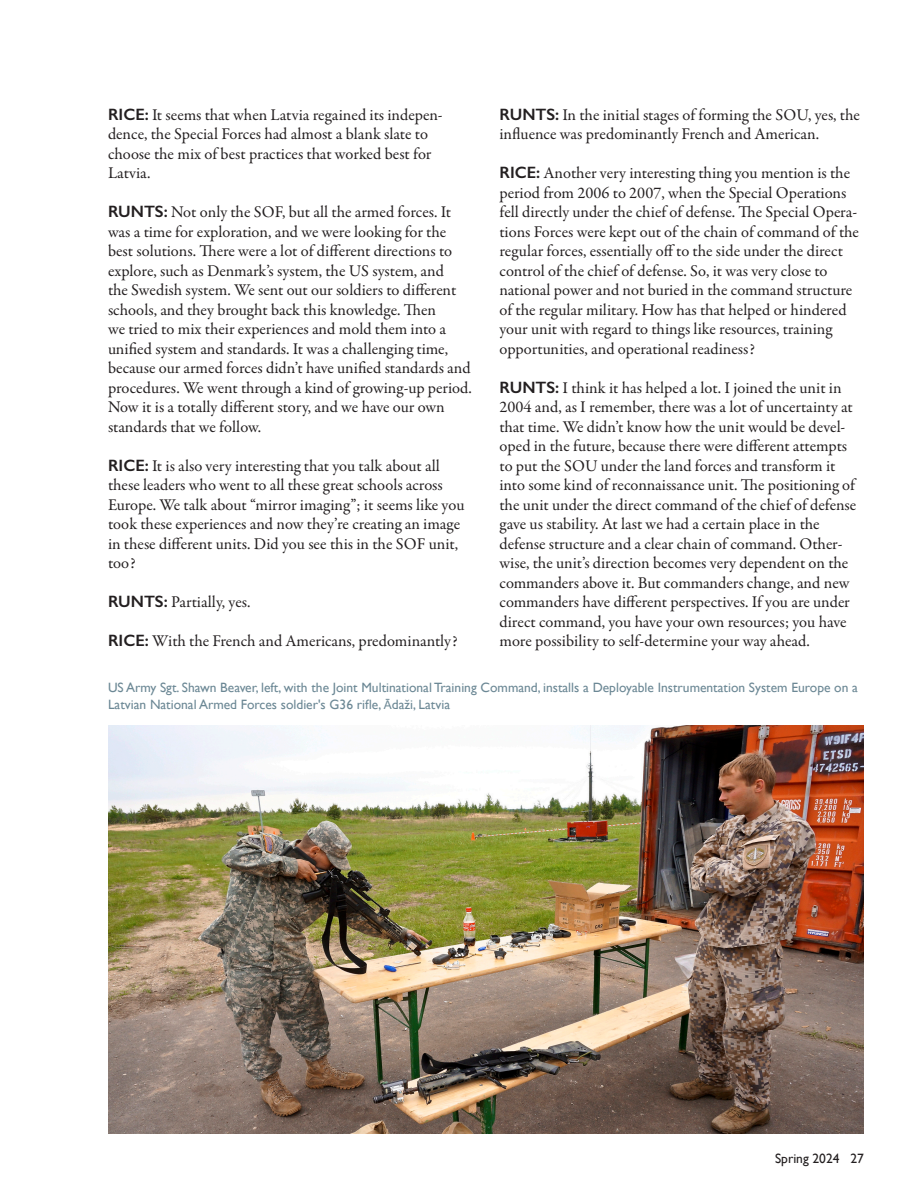
<style>
.page{position:relative;width:918px;height:1188px;background:#fff}
.page>*{position:absolute;margin:0;border:0;box-sizing:border-box;transform-origin:0 0}
.Body_Text_copy{font:16.5px/19.5px "Garamond Premr Pro";color:#231f20}
.t1{font:13.5px/16.5px "Gill Sans";color:#6c8895}
.t2{font:13.5px "Gill Sans";color:#231f20}
.s1{font-family:"Gill Sans";font-weight:600}
.s2{font-family:"Arial";font-size:12px}
</style>
<div class="page">
<img style="left:108px;top:725px;width:756px;height:409px">
<p class="Body_Text_copy" style="left:500px;top:105px;width:362px"><span class="s1">RUNTS:</span> In the initial stages of forming the SOU, yes, the influence was predominantly French and American.</p>
<p class="Body_Text_copy" style="left:500px;top:164px;width:361px"><span class="s1">RICE:</span> Another very interesting thing you mention is the period from 2006 to 2007, when the Special Operations fell directly under the chief of defense. The Special Opera&shy;tions Forces were kept out of the chain of command of the regular forces, essentially off to the side under the direct control of the chief of defense. So, it was very close to national power and not buried in the command structure of the regular military. How has that helped or hindered your unit with regard to things like resources, training opportunities, and operational readiness?</p>
<p class="Body_Text_copy" style="left:500px;top:378px;width:358px"><span class="s1">RUNTS:</span> I think it has helped a lot. I joined the unit in 2004 and, as I remember, there was a lot of uncertainty at that time. We didn’t know how the unit would be devel&shy;oped in the future, because there were different attempts to put the SOU under the land forces and transform it into some kind of reconnaissance unit. The positioning of the unit under the direct command of the chief of defense gave us stability. At last we had a certain place in the defense structure and a clear chain of command. Other&shy;wise, the unit’s direction becomes very dependent on the commanders above it. But commanders change, and new commanders have different perspectives. If you are under direct command, you have your own resources; you have more possibility to self-determine your way ahead.</p>
<p class="t1" style="left:108px;top:679px;width:752px">US Army Sgt. Shawn Beaver, left, with the Joint Multinational Training Command, installs a Deployable Instrumentation System Europe on a<br>Latvian National Armed Forces soldier's G36 rifle, <span class="s2">Ā</span>daži, Latvia</p>
<p class="Body_Text_copy" style="left:108px;top:105px;width:336px"><span class="s1">RICE:</span> It seems that when Latvia regained its indepen&shy;dence, the Special Forces had almost a blank slate to choose the mix of best practices that worked best for Latvia.</p>
<p class="Body_Text_copy" style="left:108px;top:203px;width:365px"><span class="s1">RUNTS:</span> Not only the SOF, but all the armed forces. It was a time for exploration, and we were looking for the best solutions. There were a lot of different directions to explore, such as Denmark’s system, the US system, and<br>the Swedish system. We sent out our soldiers to different schools, and they brought back this knowledge. Then<br>we tried to mix their experiences and mold them into a unified system and standards. It was a challenging time, because our armed forces didn’t have unified standards and procedures. We went through a kind of growing-up period.<br>Now it is a totally different story, and we have our own standards that we follow.</p>
<p class="Body_Text_copy" style="left:108px;top:456px;width:358px"><span class="s1">RICE:</span> It is also very interesting that you talk about all these leaders who went to all these great schools across Europe. We talk about “mirror imaging”; it seems like you took these experiences and now they’re creating an image in these different units. Did you see this in the SOF unit, too?</p>
<p class="Body_Text_copy" style="left:108px;top:593px;width:144px"><span class="s1">RUNTS:</span> Partially, yes.</p>
<p class="Body_Text_copy" style="left:108px;top:632px;width:351px"><span class="s1">RICE:</span> With the French and Americans, predominantly?</p>
<p class="t2" style="left:775px;top:1150px;width:90px">Spring 2024 27</p>
</div>
